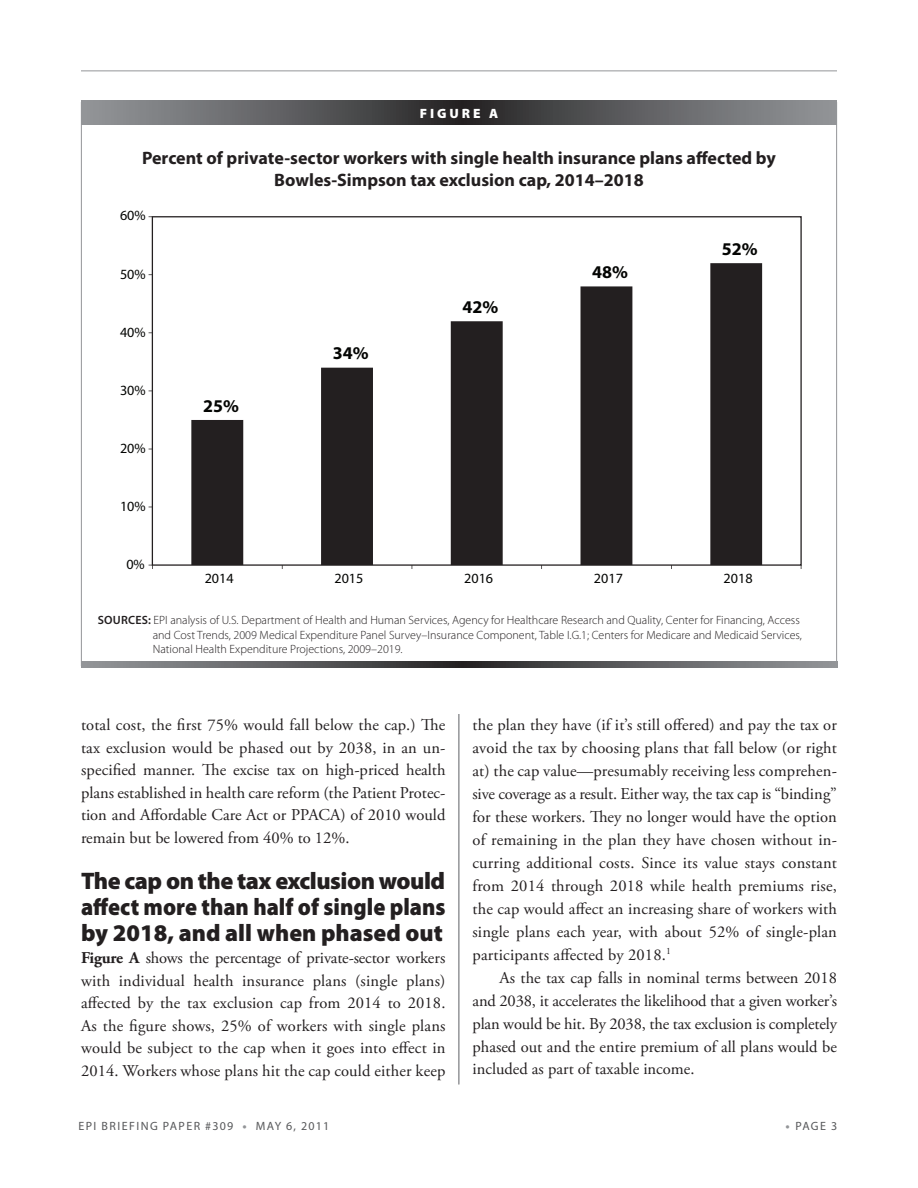
<style>
.page{position:relative;width:918px;height:1188px;background:#fff}
.page>*{position:absolute;margin:0;border:0;box-sizing:border-box;transform-origin:0 0}
.t1{font:900 24px/25.7px "Myriad Pro";color:#231f20;text-align:justify}
.t2{font:700 18px/21.6px "Myriad Pro";color:#231f20;text-align:center}
.t3{font:700 18px "Myriad Pro";color:#040503}
.t4{font:16.5px/22.5px "Adobe Garamond Pro";color:#231f20;text-align:justify}
.t5{font:14.1px "Myriad Pro";color:#040503}
.t6{font:900 13.5px "Myriad Pro";letter-spacing:.22em;color:#fff}
.t7{font:300 12px/14.4px "Myriad Pro";color:#231f20}
.t8{font:12px "Myriad Pro";letter-spacing:.11em;color:#57585a}
.s1{font-weight:600}
.s2{font-weight:700}
.s3{font-family:"Monotype Corsiva";font-size:7.5px;color:#939598}
</style>
<div class="page">
<hr style="left:81px;top:70px;width:756px;height:1px;background:#939598">
<hr style="left:458px;top:104px;width:2px;height:980px;background:#939598">
<div style="left:455px;top:648px;width:11px;height:66px;background:#fff"></div>
<div style="left:81px;top:102px;width:756px;height:564px;background:#fff;border:1px solid #939598"></div>
<svg style="left:81px;top:101px;width:756px;height:23px;background:#5f6062"></svg>
<svg style="left:81px;top:661px;width:756px;height:7px;background:#5f6062"></svg>
<svg style="left:191px;top:263px;width:571px;height:302px"></svg>
<p class="t6" style="left:420px;top:105px;width:80px">figur e a</p>
<p class="t2" style="left:142px;top:147px;width:635px">Percent of private-sector workers with single health insurance plans affected by<br>Bowles-Simpson tax exclusion cap, 2014–2018</p>
<p class="t5" style="left:120px;top:207px;width:27px">60%</p>
<p class="t5" style="left:120px;top:265px;width:27px">50%</p>
<p class="t5" style="left:120px;top:323px;width:27px">40%</p>
<p class="t5" style="left:120px;top:381px;width:27px">30%</p>
<p class="t5" style="left:120px;top:439px;width:27px">20%</p>
<p class="t5" style="left:120px;top:497px;width:27px">10%</p>
<p class="t5" style="left:126px;top:555px;width:20px">0%</p>
<p class="t3" style="left:203px;top:394px;width:37px">25%</p>
<p class="t3" style="left:333px;top:342px;width:37px">34%</p>
<p class="t3" style="left:463px;top:295px;width:37px">42%</p>
<p class="t3" style="left:592px;top:260px;width:37px">48%</p>
<p class="t3" style="left:722px;top:237px;width:37px">52%</p>
<p class="t5" style="left:205px;top:570px;width:31px">2014</p>
<p class="t5" style="left:334px;top:570px;width:31px">2015</p>
<p class="t5" style="left:464px;top:570px;width:31px">2016</p>
<p class="t5" style="left:594px;top:570px;width:31px">2017</p>
<p class="t5" style="left:724px;top:570px;width:31px">2018</p>
<p class="t7" style="left:153px;top:613px;width:651px;text-indent:-55px"><span class="s1">SOURCES:</span> EPI analysis of U.S. Department of Health and Human Services, Agency for Healthcare Research and Quality, Center for Financing, Access and Cost Trends, 2009 Medical Expenditure Panel Survey–Insurance Component, Table I.G.1; Centers for Medicare and Medicaid Services,<br>National Health Expenditure Projections, 2009–2019.</p>
<p class="t4" style="left:81px;top:714px;width:366px">total cost, the first 75% would fall below the cap.) The tax exclusion would be phased out by 2038, in an un&shy;specified manner. The excise tax on high-priced health plans established in health care reform (the Patient Protec&shy;tion and Affordable Care Act or PPACA) of 2010 would remain but be lowered from 40% to 12%.</p>
<h1 class="t1" style="left:81px;top:869px;width:366px">The cap on the tax exclusion would affect more than half of single plans by 2018, and all when phased out</h1>
<p class="t4" style="left:81px;top:947px;width:366px"><span class="s2">Figure A</span> shows the percentage of private-sector workers with individual health insurance plans (single plans) affected by the tax exclusion cap from 2014 to 2018.<br>As the figure shows, 25% of workers with single plans would be subject to the cap when it goes into effect in 2014. Workers whose plans hit the cap could either keep</p>
<p class="t4" style="left:472px;top:714px;width:366px;line-height:23px">the plan they have (if it’s still offered) and pay the tax or avoid the tax by choosing plans that fall below (or right at) the cap value—presumably receiving less comprehen&shy;sive coverage as a result. Either way, the tax cap is “binding” for these workers. They no longer would have the option of remaining in the plan they have chosen without in&shy;curring additional costs. Since its value stays constant from 2014 through 2018 while health premiums rise, the cap would affect an increasing share of workers with single plans each year, with about 52% of single-plan participants affected by 2018.<sup>1</sup></p>
<p class="t4" style="left:473px;top:967px;width:366px;text-indent:27px">As the tax cap falls in nominal terms between 2018 and 2038, it accelerates the likelihood that a given worker’s plan would be hit. By 2038, the tax exclusion is completely phased out and the entire premium of all plans would be included as part of taxable income.</p>
<p class="t8" style="left:78px;top:1119px;width:100px">EPI BRIEFING PAPE</p>
<p class="t8" style="left:194px;top:1119px;width:137px">R #309 <span class="s3">●</span> MAY 6, 2011</p>
<p class="t8" style="left:785px;top:1119px;width:54px"><span class="s3">●</span> PAGE 3</p>
</div>
